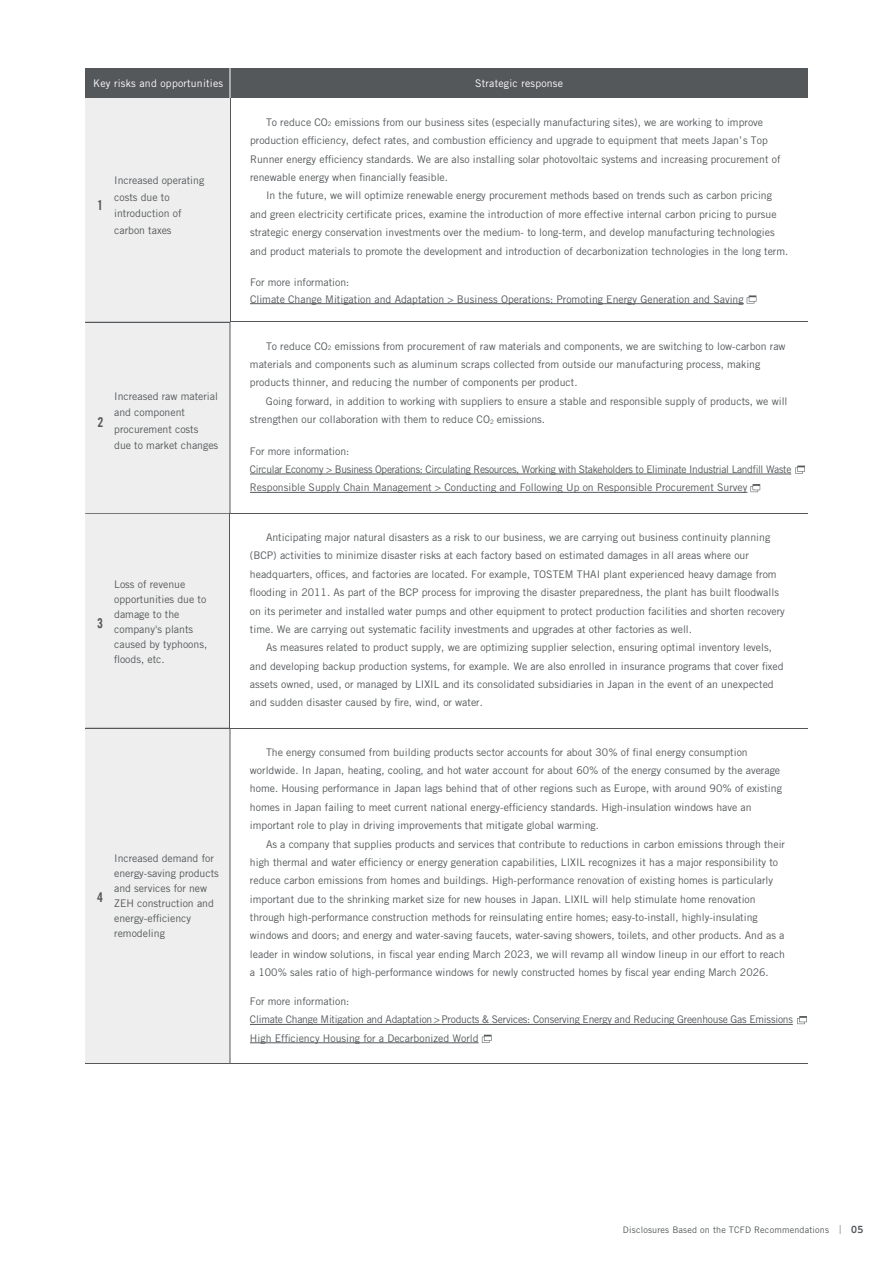
<style>
.page{position:relative;width:893px;height:1263px;background:#fff}
.page>*{position:absolute;margin:0;border:0;box-sizing:border-box;transform-origin:0 0}
.t1{font:13.5px "Trade Gothic LT Com Bd Cn 20";color:#54585a}
.t2{font:10.5px/18.3px "Trade Gothic LT Std";color:#54585a}
.t3{font:10.5px/18.3px "Trade Gothic LT Std";letter-spacing:-.025em;color:#54585a}
.t4{font:10.5px/18.3px "Trade Gothic LT Std";letter-spacing:-.02em;color:#54585a}
.t5{font:10.5px "Trade Gothic LT Std";letter-spacing:.02em;color:#fff}
.t6{font:9px "Trade Gothic LT Std";letter-spacing:.02em;color:#54585a}
.s1{font-size:6.15px}
.s2{font-family:"UD Shin Go Pro";font-weight:300}
.s3{font-family:"UD Shin Go Pro De";font-weight:700}
</style>
<div class="page">
<div style="left:85px;top:68px;width:145px;height:30px;background:#54585a"></div>
<hr style="left:85px;top:728px;width:723px;height:1px;background:#54585a">
<hr style="left:85px;top:1063px;width:723px;height:1px;background:#54585a">
<div style="left:85px;top:728px;width:145px;height:335px;background:#eee"></div>
<hr style="left:85px;top:728px;width:145px;height:1px;background:#54585a">
<hr style="left:230px;top:728px;width:1px;height:335px;background:#54585a">
<div style="left:230px;top:68px;width:578px;height:30px;background:#54585a"></div>
<hr style="left:230px;top:68px;width:1px;height:30px;background:#fff">
<hr style="left:85px;top:321px;width:723px;height:1px;background:#54585a">
<div style="left:85px;top:98px;width:145px;height:223px;background:#eee"></div>
<hr style="left:230px;top:98px;width:1px;height:224px;background:#54585a">
<hr style="left:250px;top:303px;width:494px;height:1px;background:#54585a">
<svg style="left:747px;top:295px;width:9px;height:8px"></svg>
<hr style="left:85px;top:513px;width:723px;height:1px;background:#54585a">
<div style="left:85px;top:322px;width:145px;height:406px;background:#eee"></div>
<hr style="left:230px;top:322px;width:1px;height:192px;background:#54585a">
<hr style="left:250px;top:474px;width:541px;height:1px;background:#54585a">
<hr style="left:250px;top:492px;width:497px;height:1px;background:#54585a">
<svg style="left:795px;top:466px;width:10px;height:8px"></svg>
<svg style="left:750px;top:484px;width:10px;height:8px"></svg>
<hr style="left:250px;top:1024px;width:177px;height:1px;background:#54585a">
<svg style="left:427px;top:1024px;width:14px;height:1px"></svg>
<hr style="left:441px;top:1024px;width:352px;height:1px;background:#54585a">
<hr style="left:250px;top:1042px;width:229px;height:1px;background:#54585a">
<svg style="left:797px;top:1016px;width:10px;height:8px"></svg>
<svg style="left:482px;top:1035px;width:10px;height:8px"></svg>
<p class="t5" style="left:93px;top:77px;width:131px">Key risks and opportunities</p>
<p class="t5" style="left:475px;top:77px;width:89px">Strategic response</p>
<p class="t1" style="left:97px;top:197px;width:7px">1</p>
<p class="t2" style="left:114px;top:172px;width:92px;line-height:16.5px">Increased operating costs due to introduction of carbon taxes</p>
<p class="t1" style="left:98px;top:414px;width:7px">2</p>
<p class="t2" style="left:114px;top:387px;width:106px;line-height:16.5px">Increased raw material and component procurement costs<br>due to market changes</p>
<p class="t1" style="left:97px;top:615px;width:7px">3</p>
<p class="t2" style="left:114px;top:577px;width:95px;line-height:15px">Loss of revenue opportunities due to damage to the company's plants caused by typhoons, floods, etc.</p>
<p class="t1" style="left:97px;top:889px;width:7px">4</p>
<p class="t2" style="left:114px;top:851px;width:106px;line-height:15px">Increased demand for energy-saving products and services for new<br>ZEH construction and energy-efficiency remodeling</p>
<p class="t2" style="left:250px;top:113px;width:532px;text-indent:16px">To reduce CO<span class="s1">2</span> emissions from our business sites (especially manufacturing sites), we are working to improve production efficiency, defect rates, and combustion efficiency and upgrade to equipment that meets Japan’s Top Runner energy efficiency standards. We are also installing solar photovoltaic systems and increasing procurement of renewable energy when financially feasible.</p>
<p class="t2" style="left:250px;top:186px;width:540px;text-indent:16px">In the future, we will optimize renewable energy procurement methods based on trends such as carbon pricing and green electricity certificate prices, examine the introduction of more effective internal carbon pricing to pursue strategic energy conservation investments over the medium- to long-term, and develop manufacturing technologies and product materials to promote the development and introduction of decarbonization technologies in the long term.</p>
<p class="t2" style="left:250px;top:274px;width:495px;line-height:16.5px">For more information:<br>Climate Change Mitigation and Adaptation &gt; Business Operations: Promoting Energy Generation and Saving</p>
<p class="t2" style="left:250px;top:337px;width:537px;text-indent:16px">To reduce CO<span class="s1">2</span> emissions from procurement of raw materials and components, we are switching to low-carbon raw materials and components such as aluminum scraps collected from outside our manufacturing process, making products thinner, and reducing the number of components per product.</p>
<p class="t2" style="left:250px;top:392px;width:539px;text-indent:16px">Going forward, in addition to working with suppliers to ensure a stable and responsible supply of products, we will strengthen our collaboration with them to reduce CO<span class="s1">2</span> emissions.</p>
<p class="t3" style="left:250px;top:441px;width:543px">For more information:<br>Circular Economy &gt; Business Operations: Circulating Resources, Working with Stakeholders to Eliminate Industrial Landfill Waste<br>Responsible Supply Chain Management &gt; Conducting and Following Up on Responsible Procurement Survey</p>
<p class="t2" style="left:250px;top:528px;width:536px;text-indent:16px">Anticipating major natural disasters as a risk to our business, we are carrying out business continuity planning (BCP) activities to minimize disaster risks at each factory based on estimated damages in all areas where our headquarters, offices, and factories are located. For example, TOSTEM THAI plant experienced heavy damage from flooding in 2011. As part of the BCP process for improving the disaster preparedness, the plant has built floodwalls on its perimeter and installed water pumps and other equipment to protect production facilities and shorten recovery time. We are carrying out systematic facility investments and upgrades at other factories as well.</p>
<p class="t2" style="left:250px;top:638px;width:535px;text-indent:16px">As measures related to product supply, we are optimizing supplier selection, ensuring optimal inventory levels, and developing backup production systems, for example. We are also enrolled in insurance programs that cover fixed assets owned, used, or managed by LIXIL and its consolidated subsidiaries in Japan in the event of an unexpected and sudden disaster caused by fire, wind, or water.</p>
<p class="t2" style="left:250px;top:743px;width:533px;text-indent:16px">The energy consumed from building products sector accounts for about 30% of final energy consumption worldwide. In Japan, heating, cooling, and hot water account for about 60% of the energy consumed by the average home. Housing performance in Japan lags behind that of other regions such as Europe, with around 90% of existing homes in Japan failing to meet current national energy-efficiency standards. High-insulation windows have an important role to play in driving improvements that mitigate global warming.</p>
<p class="t2" style="left:250px;top:834px;width:537px;text-indent:16px">As a company that supplies products and services that contribute to reductions in carbon emissions through their high thermal and water efficiency or energy generation capabilities, LIXIL recognizes it has a major responsibility to reduce carbon emissions from homes and buildings. High-performance renovation of existing homes is particularly important due to the shrinking market size for new houses in Japan. LIXIL will help stimulate home renovation through high-performance construction methods for reinsulating entire homes; easy-to-install, highly-insulating windows and doors; and energy and water-saving faucets, water-saving showers, toilets, and other products. And as a leader in window solutions, in fiscal year ending March 2023, we will revamp all window lineup in our effort to reach a 100% sales ratio of high-performance windows for newly constructed homes by fiscal year ending March 2026.</p>
<p class="t4" style="left:250px;top:992px;width:545px">For more information:<br>Climate Change Mitigation and Adaptation &gt; Products &amp; Services: Conserving Energy and Reducing Greenhouse Gas Emissions<br>High Efficiency Housing for a Decarbonized World</p>
<p class="t6" style="left:623px;top:1224px;width:242px">Disclosures Based on the TCFD Recommendations <span class="s2">｜</span> <span class="s3">05</span></p>
</div>
